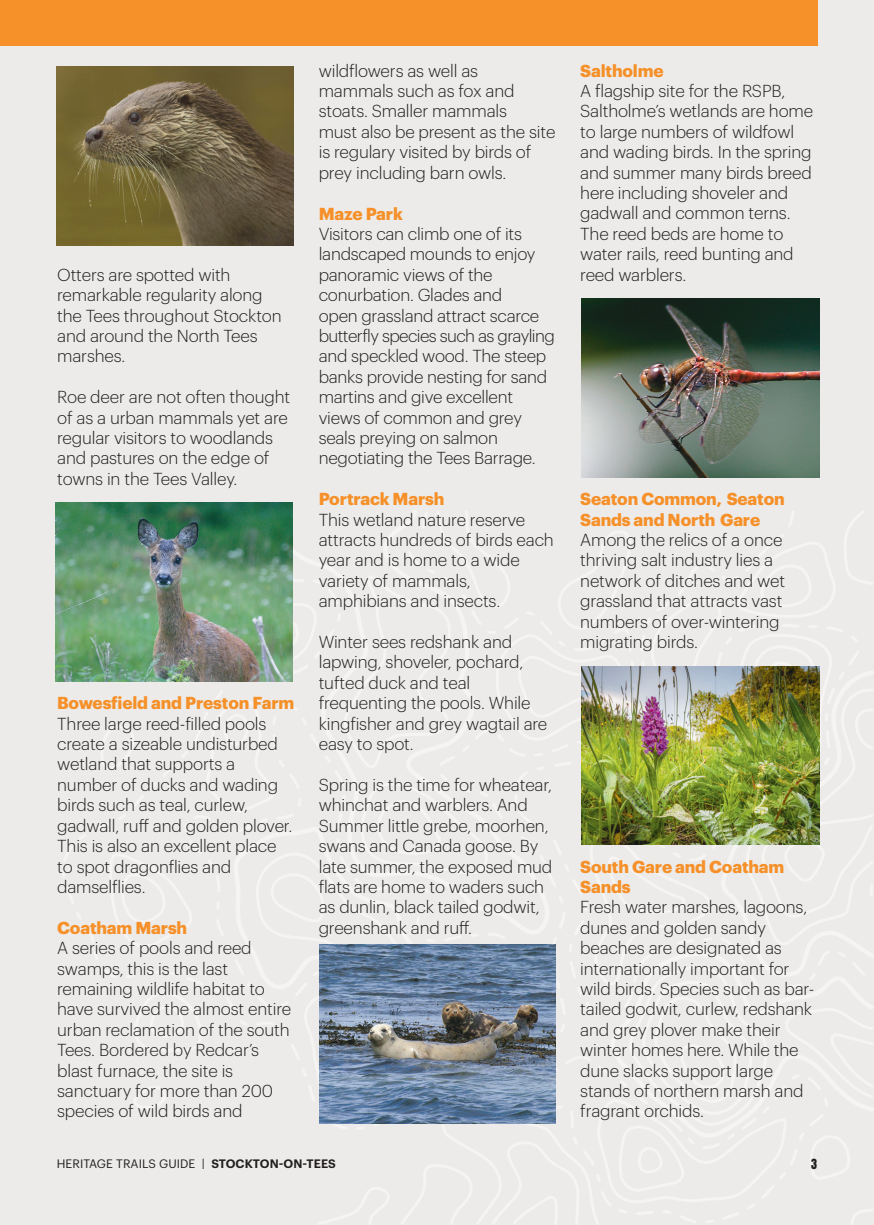
<style>
.page{position:relative;width:874px;height:1225px;background:#fff}
.page>*{position:absolute;margin:0;border:0;box-sizing:border-box;transform-origin:0 0}
.t1{font:300 17px/20.4px "Graphik";letter-spacing:-.01em;color:#231f20}
.t2{font:700 17px/20.4px "Graphik";letter-spacing:-.01em;color:#f69029}
.t3{font:12px "Graphik";letter-spacing:.005em;color:#231f20}
.t4{font:12px "Anton";color:#231f20}
.s1{font-weight:600}
</style>
<div class="page">
<div style="left:17px;top:0;width:856px;height:1225px;background:#ecebe9"></div>
<div style="left:0;top:0;width:17px;height:1225px;background:#ecebe9"></div>
<div style="left:17px;top:0;width:800px;height:45px;background:#f69029"></div>
<img style="left:56px;top:502px;width:236px;height:179px">
<img style="left:57px;top:67px;width:236px;height:178px">
<img style="left:319px;top:944px;width:236px;height:179px">
<img style="left:581px;top:299px;width:237px;height:178px">
<img style="left:581px;top:666px;width:237px;height:178px">
<div style="left:0;top:0;width:17px;height:45px;background:#f69029"></div>
<p class="t1" style="left:57px;top:265px;width:226px">Otters are spotted with remarkable regularity along the Tees throughout Stockton and around the North Tees marshes.</p>
<p class="t1" style="left:57px;top:388px;width:234px">Roe deer are not often thought of as a urban mammals yet are regular visitors to woodlands and pastures on the edge of towns in the Tees Valley.</p>
<p class="t2" style="left:57px;top:694px;width:238px">Bowesfield and Preston Farm</p>
<p class="t1" style="left:57px;top:714px;width:237px">Three large reed-filled pools create a sizeable undisturbed wetland that supports a number of ducks and wading birds such as teal, curlew, gadwall, ruff and golden plover.<br>This is also an excellent place to spot dragonflies and damselflies.</p>
<p class="t2" style="left:57px;top:918px;width:131px">Coatham Marsh</p>
<p class="t1" style="left:57px;top:939px;width:235px">A series of pools and reed swamps, this is the last remaining wildlife habitat to have survived the almost entire urban reclamation of the south<br>Tees. Bordered by Redcar’s blast furnace, the site is sanctuary for more than 200 species of wild birds and</p>
<p class="t1" style="left:318px;top:61px;width:238px">wildflowers as well as mammals such as fox and stoats. Smaller mammals<br>must also be present as the site is regulary visited by birds of prey including barn owls.</p>
<p class="t2" style="left:318px;top:204px;width:86px">Maze Park</p>
<p class="t1" style="left:318px;top:225px;width:237px">Visitors can climb one of its landscaped mounds to enjoy panoramic views of the conurbation. Glades and<br>open grassland attract scarce butterfly species such as grayling and speckled wood. The steep banks provide nesting for sand martins and give excellent views of common and grey seals preying on salmon negotiating the Tees Barrage.</p>
<p class="t2" style="left:318px;top:490px;width:127px">Portrack Marsh</p>
<p class="t1" style="left:318px;top:510px;width:236px">This wetland nature reserve attracts hundreds of birds each year and is home to a wide variety of mammals, amphibians and insects.</p>
<p class="t1" style="left:318px;top:633px;width:230px">Winter sees redshank and lapwing, shoveler, pochard, tufted duck and teal frequenting the pools. While kingfisher and grey wagtail are easy to spot.</p>
<p class="t1" style="left:318px;top:775px;width:235px">Spring is the time for wheatear, whinchat and warblers. And<br>Summer little grebe, moorhen, swans and Canada goose. By late summer, the exposed mud flats are home to waders such as dunlin, black tailed godwit, greenshank and ruff.</p>
<p class="t2" style="left:580px;top:61px;width:85px">Saltholme</p>
<p class="t1" style="left:580px;top:82px;width:234px">A flagship site for the RSPB,<br>Saltholme’s wetlands are home to large numbers of wildfowl and wading birds. In the spring and summer many birds breed here including shoveler and gadwall and common terns.<br>The reed beds are home to water rails, reed bunting and reed warblers.</p>
<p class="t2" style="left:580px;top:490px;width:206px">Seaton Common, Seaton<br>Sands and North Gare</p>
<p class="t1" style="left:580px;top:531px;width:206px">Among the relics of a once thriving salt industry lies a network of ditches and wet grassland that attracts vast numbers of over-wintering migrating birds.</p>
<p class="t2" style="left:580px;top:857px;width:205px">South Gare and Coatham<br>Sands</p>
<p class="t1" style="left:580px;top:898px;width:236px">Fresh water marshes, lagoons, dunes and golden sandy beaches are designated as internationally important for wild birds. Species such as bar&shy;tailed godwit, curlew, redshank and grey plover make their winter homes here. While the dune slacks support large stands of northern marsh and fragrant orchids.</p>
<p class="t3" style="left:57px;top:1158px;width:280px">HERITAGE TRAILS GUIDE | <span class="s1">STOCKTON-ON-TEES</span></p>
<p class="t4" style="left:810px;top:1158px;width:7px">3</p>
</div>
